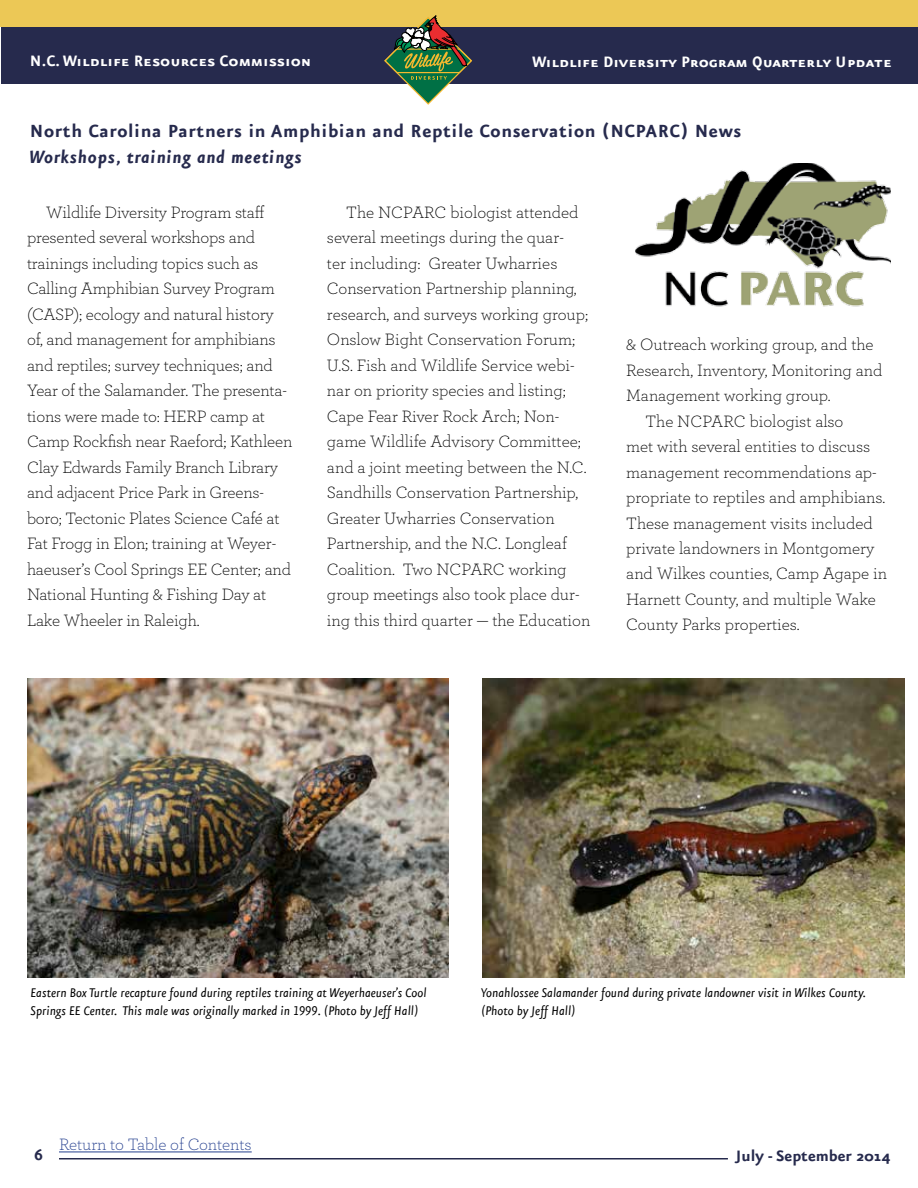
<style>
.page{position:relative;width:918px;height:1188px;background:#fff}
.page>*{position:absolute;margin:0;border:0;box-sizing:border-box;transform-origin:0 0}
.t1{font:700 21px "Eureka Sans";letter-spacing:.03em;color:#262a4d}
.t2{font:italic 700 21px "Eureka Sans";letter-spacing:.03em;color:#262a4d}
.t3{font:18px "Eureka Sans Bold Caps";color:#fff}
.t4{font:700 18px "Eureka Sans";color:#262a4d}
.t5{font:300 17.25px/25.5px "Archer";letter-spacing:-.01em;color:#000}
.t6{font:300 17.25px "Archer";letter-spacing:-.005em;color:#25408f}
.t7{font:italic 15px/18px "Eureka Sans";color:#000}
</style>
<div class="page">
<img style="left:635px;top:163px;width:256px;height:144px">
<img style="left:27px;top:678px;width:421px;height:299px">
<img style="left:483px;top:678px;width:421px;height:299px">
<hr style="left:59px;top:1152px;width:193px;height:1px;background:#25408f">
<hr style="left:59px;top:1158px;width:669px;height:2px;background:#262a4d">
<div style="left:1px;top:27px;width:917px;height:57px;background:#262a4d"></div>
<div style="left:0;top:0;width:918px;height:27px;background:#ecc856"></div>
<svg style="left:384px;top:16px;width:88px;height:89px"></svg>
<p class="t3" style="left:30px;top:52px;width:283px">N.C. Wildlife Resources Commission</p>
<p class="t3" style="left:532px;top:52px;width:361px">Wildlife Diversity Program Quarterly Update</p>
<p class="t1" style="left:30px;top:120px;width:713px">North Carolina Partners in Amphibian and Reptile Conservation (NCPARC) News</p>
<p class="t2" style="left:30px;top:146px;width:274px">Workshops, training and meetings</p>
<p class="t5" style="left:27px;top:199px;width:267px;text-indent:19px">Wildlife Diversity Program staff presented several workshops and trainings including topics such as Calling Amphibian Survey Program (CASP); ecology and natural history of, and management for amphibians and reptiles; survey techniques; and Year of the Salamander. The presenta&shy;tions were made to: HERP camp at Camp Rockfish near Raeford; Kathleen Clay Edwards Family Branch Library and adjacent Price Park in Greens&shy;boro; Tectonic Plates Science Café at Fat Frogg in Elon; training at Weyer&shy;haeuser’s Cool Springs EE Center; and National Hunting &amp; Fishing Day at Lake Wheeler in Raleigh.</p>
<p class="t5" style="left:327px;top:199px;width:265px;text-indent:19px">The NCPARC biologist attended several meetings during the quar-<br>ter including: Greater Uwharries Conservation Partnership planning, research, and surveys working group; Onslow Bight Conservation Forum; U.S. Fish and Wildlife Service webi&shy;nar on priority species and listing; Cape Fear River Rock Arch; Non&shy;game Wildlife Advisory Committee; and a joint meeting between the N.C.<br>Sandhills Conservation Partnership, Greater Uwharries Conservation Partnership, and the N.C. Longleaf Coalition. Two NCPARC working group meetings also took place dur&shy;ing this third quarter — the Education</p>
<p class="t5" style="left:626px;top:331px;width:249px">&amp; Outreach working group, and the</p>
<p class="t5" style="left:626px;top:356px;width:258px">Research, Inventory, Monitoring and</p>
<p class="t5" style="left:626px;top:382px;width:206px">Management working group.</p>
<p class="t5" style="left:645px;top:407px;width:199px">The NCPARC biologist also</p>
<p class="t5" style="left:626px;top:433px;width:246px">met with several entities to discuss</p>
<p class="t5" style="left:626px;top:458px;width:252px">management recommendations ap-</p>
<p class="t5" style="left:626px;top:484px;width:261px">propriate to reptiles and amphibians.</p>
<p class="t5" style="left:626px;top:509px;width:248px">These management visits included</p>
<p class="t5" style="left:626px;top:535px;width:250px">private landowners in Montgomery</p>
<p class="t5" style="left:626px;top:560px;width:262px">and Wilkes counties, Camp Agape in</p>
<p class="t5" style="left:626px;top:586px;width:251px">Harnett County, and multiple Wake</p>
<p class="t5" style="left:626px;top:611px;width:175px">County Parks properties.</p>
<p class="t7" style="left:31px;top:984px;width:397px">Eastern Box Turtle recapture found during reptiles training at Weyerhaeuser’s Cool<br>Springs EE Center. This male was originally marked in 1999. (Photo by Jeff Hall)</p>
<p class="t7" style="left:481px;top:984px;width:387px">Yonahlossee Salamander found during private landowner visit in Wilkes County. (Photo by Jeff Hall)</p>
<p class="t6" style="left:59px;top:1133px;width:194px">Return to Table of Contents</p>
<p class="t4" style="left:34px;top:1145px;width:10px">6</p>
<p class="t4" style="left:736px;top:1146px;width:157px">July - September 2014</p>
</div>
